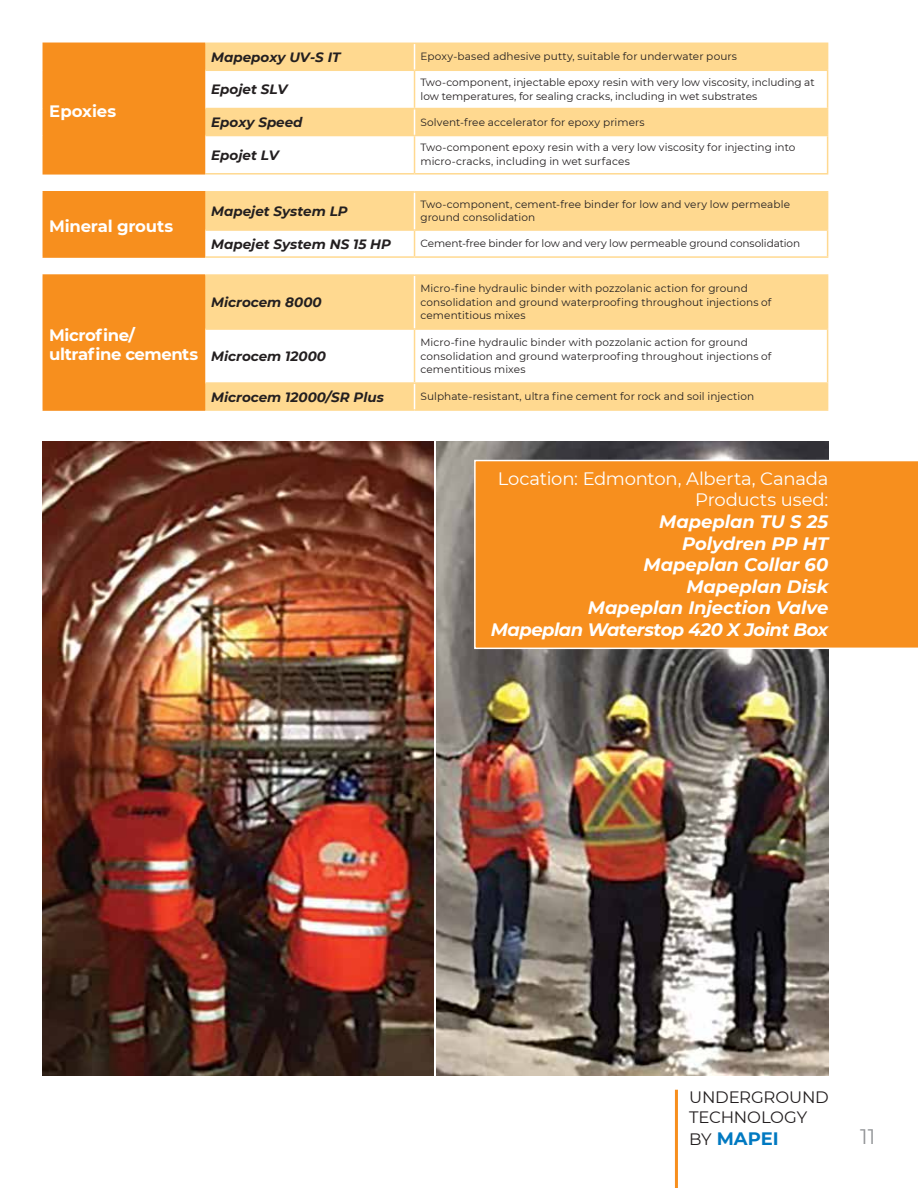
<style>
.page{position:relative;width:918px;height:1188px;background:#fff}
.page>*{position:absolute;margin:0;border:0;box-sizing:border-box;transform-origin:0 0}
.t1{font:21px "Montserrat";color:#939598}
.t2{font:italic 700 18px/21.6px "Montserrat";letter-spacing:-.005em;color:#fff;text-align:right}
.t3{font:18px/21.6px "Montserrat";letter-spacing:-.01em;color:#fff;text-align:right}
.t4{font:700 18px "Montserrat";color:#0079c1}
.t5{font:700 16.5px/19.5px "Montserrat";letter-spacing:-.02em;color:#fff}
.t6{font:16.5px/19.8px "Montserrat";letter-spacing:-.015em;color:#231f20}
.t7{font:700 16.5px "Montserrat";color:#fff}
.t8{font:italic 700 13.5px "Montserrat";color:#231f20}
.t9{font:10.5px/13.5px "Montserrat";letter-spacing:.01em;color:#231f20}
.t10{font:10.5px "Montserrat";letter-spacing:-.01em;color:#231f20}
.s1{font-weight:400;font-size:16.5px;color:#231f20}
</style>
<div class="page">
<hr style="left:675px;top:1090px;width:3px;height:98px;background:#f78f1e">
<div style="left:43px;top:43px;width:162px;height:131px;background:#f78f1e"></div>
<div style="left:205px;top:44px;width:622px;height:26px;background:#ffd990"></div>
<svg style="left:205px;top:71px;width:622px;height:102px"></svg>
<svg style="left:827px;top:44px;width:1px;height:26px"></svg>
<hr style="left:205px;top:70px;width:210px;height:1px;background:#ffd990">
<hr style="left:415px;top:70px;width:413px;height:1px;background:#ffd990">
<hr style="left:827px;top:71px;width:1px;height:37px;background:#ffd990">
<svg style="left:827px;top:109px;width:1px;height:26px"></svg>
<hr style="left:205px;top:135px;width:210px;height:1px;background:#ffd990">
<hr style="left:415px;top:135px;width:413px;height:1px;background:#ffd990">
<hr style="left:827px;top:136px;width:1px;height:37px;background:#ffd990">
<hr style="left:43px;top:173px;width:162px;height:2px;background:#f78f1e">
<svg style="left:414px;top:44px;width:1px;height:26px"></svg>
<svg style="left:414px;top:109px;width:1px;height:26px"></svg>
<hr style="left:414px;top:71px;width:1px;height:37px;background:#ffd990">
<hr style="left:414px;top:136px;width:1px;height:37px;background:#ffd990">
<hr style="left:205px;top:43px;width:210px;height:1px;background:#ffd990">
<hr style="left:415px;top:43px;width:413px;height:1px;background:#ffd990">
<hr style="left:205px;top:108px;width:210px;height:1px;background:#ffd990">
<hr style="left:415px;top:108px;width:413px;height:1px;background:#ffd990">
<hr style="left:205px;top:173px;width:210px;height:2px;background:#ffd990">
<hr style="left:415px;top:173px;width:413px;height:2px;background:#ffd990">
<div style="left:43px;top:192px;width:162px;height:65px;background:#f78f1e"></div>
<hr style="left:43px;top:191px;width:162px;height:2px;background:#f78f1e">
<hr style="left:43px;top:256px;width:162px;height:2px;background:#f78f1e">
<svg style="left:205px;top:193px;width:623px;height:63px"></svg>
<hr style="left:205px;top:191px;width:210px;height:2px;background:#ffd990">
<hr style="left:415px;top:191px;width:413px;height:2px;background:#ffd990">
<hr style="left:205px;top:256px;width:210px;height:2px;background:#ffd990">
<hr style="left:415px;top:256px;width:413px;height:2px;background:#ffd990">
<div style="left:43px;top:275px;width:162px;height:135px;background:#f78f1e"></div>
<div style="left:205px;top:276px;width:622px;height:52px;background:#ffd990"></div>
<hr style="left:827px;top:276px;width:1px;height:52px;background:#ffd990">
<hr style="left:205px;top:328px;width:210px;height:2px;background:#ffd990">
<hr style="left:415px;top:328px;width:413px;height:2px;background:#ffd990">
<hr style="left:205px;top:409px;width:210px;height:2px;background:#ffd990">
<hr style="left:415px;top:409px;width:413px;height:2px;background:#ffd990">
<hr style="left:43px;top:274px;width:162px;height:2px;background:#f78f1e">
<hr style="left:43px;top:409px;width:162px;height:2px;background:#f78f1e">
<hr style="left:414px;top:276px;width:1px;height:52px;background:#fff">
<svg style="left:205px;top:329px;width:623px;height:80px"></svg>
<hr style="left:414px;top:330px;width:1px;height:52px;background:#ffd990">
<hr style="left:205px;top:274px;width:210px;height:2px;background:#ffd990">
<hr style="left:415px;top:274px;width:413px;height:2px;background:#ffd990">
<hr style="left:205px;top:382px;width:210px;height:2px;background:#ffd990">
<hr style="left:415px;top:382px;width:413px;height:2px;background:#ffd990">
<img style="left:43px;top:442px;width:391px;height:634px">
<img style="left:437px;top:442px;width:391px;height:634px">
<div style="left:474px;top:460px;width:444px;height:189px;background:#f78f1e"></div>
<h3 class="t7" style="left:49px;top:99px;width:68px">Epoxies</h3>
<h3 class="t5" style="left:49px;top:216px;width:125px">Mineral grouts</h3>
<h3 class="t5" style="left:49px;top:324px;width:150px">Microfine/ ultrafine cements</h3>
<p class="t8" style="left:211px;top:47px;width:131px">Mapepoxy UV-S IT</p>
<p class="t9" style="left:421px;top:50px;width:318px">Epoxy-based adhesive putty, suitable for underwater pours</p>
<p class="t8" style="left:211px;top:80px;width:78px">Epojet SLV</p>
<p class="t9" style="left:421px;top:75px;width:396px">Two-component, injectable epoxy resin with very low viscosity, including at low temperatures, for sealing cracks, including in wet substrates</p>
<p class="t8" style="left:211px;top:113px;width:93px">Epoxy Speed</p>
<p class="t9" style="left:421px;top:115px;width:226px">Solvent-free accelerator for epoxy primers</p>
<p class="t8" style="left:211px;top:145px;width:69px">Epojet LV</p>
<p class="t9" style="left:421px;top:141px;width:377px">Two-component epoxy resin with a very low viscosity for injecting into micro-cracks, including in wet surfaces</p>
<p class="t8" style="left:211px;top:201px;width:138px">Mapejet System LP</p>
<p class="t9" style="left:421px;top:197px;width:371px">Two-component, cement-free binder for low and very low permeable ground consolidation</p>
<p class="t8" style="left:211px;top:234px;width:181px">Mapejet System NS 15 HP</p>
<p class="t10" style="left:421px;top:236px;width:381px">Cement-free binder for low and very low permeable ground consolidation</p>
<p class="t8" style="left:211px;top:293px;width:112px">Microcem 8000</p>
<p class="t8" style="left:211px;top:347px;width:116px">Microcem 12000</p>
<p class="t9" style="left:421px;top:281px;width:352px">Micro-fine hydraulic binder with pozzolanic action for ground consolidation and ground waterproofing throughout injections of cementitious mixes</p>
<p class="t9" style="left:421px;top:335px;width:352px">Micro-fine hydraulic binder with pozzolanic action for ground consolidation and ground waterproofing throughout injections of cementitious mixes</p>
<p class="t8" style="left:211px;top:387px;width:174px">Microcem 12000/SR Plus</p>
<p class="t9" style="left:421px;top:389px;width:335px">Sulphate-resistant, ultra fine cement for rock and soil injection</p>
<h2 class="t3" style="left:498px;top:467px;width:332px">Location: Edmonton, Alberta, Canada<br>Products used:</h2>
<h2 class="t2" style="left:491px;top:510px;width:339px">Mapeplan TU S 25<br>Polydren PP HT<br>Mapeplan Collar 60<br>Mapeplan Disk<br>Mapeplan Injection Valve<br>Mapeplan Waterstop 420 X Joint Box</h2>
<h3 class="t6" style="left:689px;top:1087px;width:141px">UNDERGROUND<br>TECHNOLOGY</h3>
<h2 class="t4" style="left:689px;top:1126px;width:91px"><span class="s1">BY</span> MAPEI</h2>
<h1 class="t1" style="left:860px;top:1123px;width:17px">11</h1>
</div>
